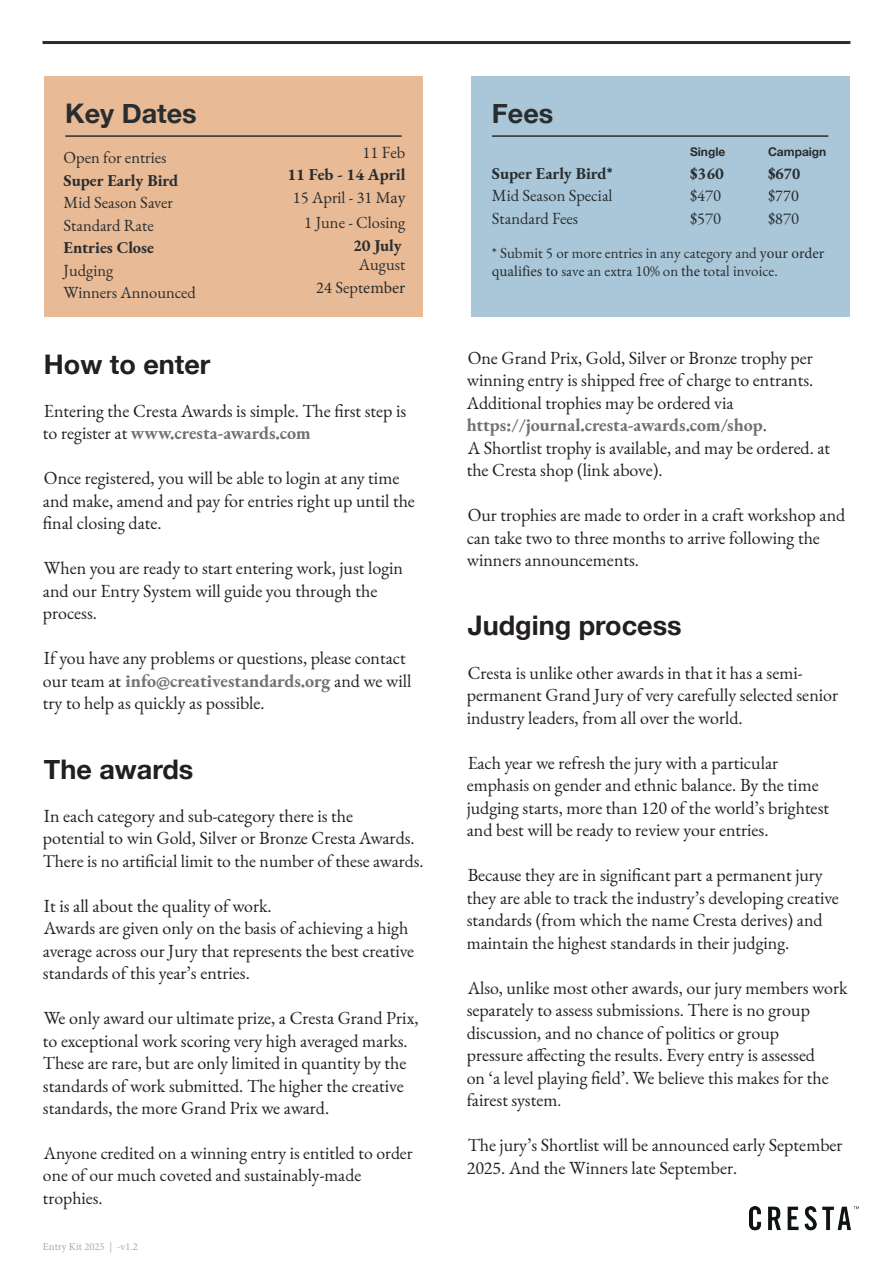
<style>
.page{position:relative;width:893px;height:1263px;background:#fff}
.page>*{position:absolute;margin:0;border:0;box-sizing:border-box;transform-origin:0 0}
.t1{font:700 27px "Helvetica Neue";color:#231f20}
.t2{font:700 27px "Helvetica Neue";color:#292d2f}
.t3{font:700 27px "Helvetica Neue";color:#292d2f}
.t4{font:18px/22.5px "EB Garamond";color:#231f20}
.t5{font:17.7px/22.5px "EB Garamond";color:#231f20}
.t6{font:16.5px/22.5px "EB Garamond";color:#292d2f}
.t7{font:700 16.5px "EB Garamond";color:#292d2f}
.t8{font:16.5px "Minion Pro";color:#292d2f}
.t9{font:700 16.5px "Minion Pro";color:#292d2f}
.t10{font:16.5px "EB Garamond";color:#292d2f}
.t11{font:15px/18px "EB Garamond";color:#292d2f}
.t12{font:700 12px "Helvetica Neue";color:#292d2f}
.t13{font:10.5px "Minion Pro";color:#a8a9ad}
.s1{font-style:inherit}
.s2{font-weight:700}
.s3{font-family:"Minion Pro"}
.s4{font-family:"EB Garamond"}
.s5{font-weight:700;color:#6e7273}
.s6{font-size:16.5px}
</style>
<div class="page">
<img style="left:750px;top:1207px;width:108px;height:24px">
<hr style="left:43px;top:41px;width:807px;height:3px;background:#292d2f">
<div style="left:44px;top:77px;width:379px;height:240px;background:#e8ba95"></div>
<div style="left:471px;top:77px;width:379px;height:240px;background:#a9c7d9"></div>
<hr style="left:65px;top:135px;width:337px;height:2px;background:#292d2f">
<hr style="left:492px;top:135px;width:336px;height:2px;background:#292d2f">
<h1 class="t2" style="left:65px;top:92px;width:133px">Key Dates</h1>
<h1 class="t3" style="left:492px;top:92px;width:63px">Fees</h1>
<p class="t6" style="left:64px;top:147px;width:105px">Open for entries</p>
<p class="t7" style="left:64px;top:169px;width:116px">Super Early Bird</p>
<p class="t6" style="left:64px;top:192px;width:111px">Mid Season Saver<br>Standard Rate</p>
<p class="t7" style="left:64px;top:236px;width:92px">Entries Close</p>
<p class="t6" style="left:64px;top:259px;width:134px">Judging<br>Winners Announced</p>
<p class="t6" style="left:287px;top:141px;width:119px;text-align:right">1<span class="s1">1</span> Feb<br><span class="s2">1</span><span class="s2">1</span> <span class="s2">Feb - 14 April<br></span>15 April - <span class="s3">31 May</span></p>
<p class="t6" style="left:304px;top:211px;width:103px">1 June - Closing</p>
<p class="t7" style="left:353px;top:234px;width:50px">20 July</p>
<p class="t6" style="left:359px;top:254px;width:48px">August</p>
<p class="t8" style="left:316px;top:277px;width:91px">24 <span class="s4">Sept</span>ember</p>
<p class="t12" style="left:690px;top:142px;width:37px">Single</p>
<p class="t12" style="left:768px;top:142px;width:60px">Campaign</p>
<p class="t7" style="left:492px;top:161px;width:122px">Super Early Bird*</p>
<p class="t9" style="left:768px;top:162px;width:34px"><span class="s4">$</span>670</p>
<p class="t6" style="left:492px;top:184px;width:122px">Mid Season Special</p>
<p class="t8" style="left:768px;top:185px;width:33px"><span class="s4">$</span>770</p>
<p class="t6" style="left:492px;top:207px;width:88px">Standard Fees</p>
<p class="t10" style="left:768px;top:207px;width:33px"><span class="s1">$</span><span class="s3">8</span>70</p>
<p class="t11" style="left:492px;top:244px;width:334px">* Submit <span class="s1">5</span> or more entries in any category and <span class="s3">your order qualifies to</span> save an extra 1<span class="s1">0</span>% on <span class="s3">the</span> total invoice.</p>
<h1 class="t1" style="left:44px;top:343px;width:168px">How to enter</h1>
<p class="t4" style="left:43px;top:400px;width:365px">Entering the Cresta Awards is simple. The first step is to register at <span class="s5">www.cresta-awards.com</span></p>
<p class="t4" style="left:43px;top:467px;width:374px">Once registered, you will be able to login at any time and make, amend and pay for entries right up until the final closing date.</p>
<p class="t4" style="left:43px;top:557px;width:362px">When you are ready to start entering work, just login and our Entry System will guide you through the process.</p>
<p class="t4" style="left:43px;top:647px;width:370px">If you have any problems or questions, please contact our team at <span class="s5">info@creativestandards.org</span> and we will try to help as quickly as possible.</p>
<h1 class="t1" style="left:44px;top:748px;width:151px">The awards</h1>
<p class="t4" style="left:43px;top:804px;width:373px">In each category and sub-category there is the potential to win Gold, Silver or Bronze Cresta Awards.</p>
<p class="t5" style="left:43px;top:849px;width:382px">There is no artificial limit to the number of these awards.</p>
<p class="t4" style="left:43px;top:894px;width:373px">It is all about the quality of work.<br>Awards are given only on the basis of achieving a high average across our Jury that represents the best creative standards of this year’s entries.</p>
<p class="t4" style="left:43px;top:1007px;width:377px">We only award our ultimate prize, a Cresta Grand Prix, to exceptional work scoring very high averaged marks.<br>These are rare, but are only limited in quantity by the standards of work submitted. The higher the creative standards, the more Grand Prix we award.</p>
<p class="t5" style="left:43px;top:1141px;width:371px">Anyone credited on a winning entry is entitled to order one of our much coveted and sustainably-made trophies.</p>
<p class="t13" style="left:43px;top:1240px;width:97px">Entry Kit 2025 | -v1.2</p>
<p class="t4" style="left:467px;top:346px;width:365px">One Grand Prix, Gold, Silver or Bronze trophy per winning entry is shipped free of charge to entrants.<br>Additional trophies may be ordered via <span class="s5">https://journal.cresta-awards.com/shop</span>.<br>A Shortlist trophy is available, and may be ordered. at the Cresta shop (link above).</p>
<p class="t4" style="left:467px;top:504px;width:380px">Our trophies are made to order in a craft workshop and can take two to three months to arrive following the winners announcements.</p>
<h1 class="t1" style="left:468px;top:605px;width:215px">Judging process</h1>
<p class="t4" style="left:467px;top:661px;width:373px">Cresta is unlike other awards in that it has a semi&shy;permanent Grand Jury of very carefully selected senior industry leaders, from all over the world.</p>
<p class="t4" style="left:467px;top:751px;width:364px">Each year we refresh the jury with a particular emphasis on gender and ethnic balance. By the time judging starts, more than 120 of the world’s brightest and best will be ready to review your entries.</p>
<p class="t4" style="left:467px;top:864px;width:374px">Because they are in significant part a permanent jury they are able to track the industry’s developing creative standards (from which the name Cresta derives) and maintain the highest standards in their judging.</p>
<p class="t4" style="left:467px;top:976px;width:382px">Also, unlike most other awards, our jury members work separately to assess submissions. There is no group discussion, and no chance of politics or group<br>pressure affecting the results. Every entry is assessed<br>on ‘a level playing field’. We believe this makes for the fairest system<span class="s6">.</span></p>
<p class="t4" style="left:467px;top:1134px;width:377px">The jury’s Shortlist will be announced early September<br>202<span class="s3">5</span>. And the Winners late September.</p>
</div>
